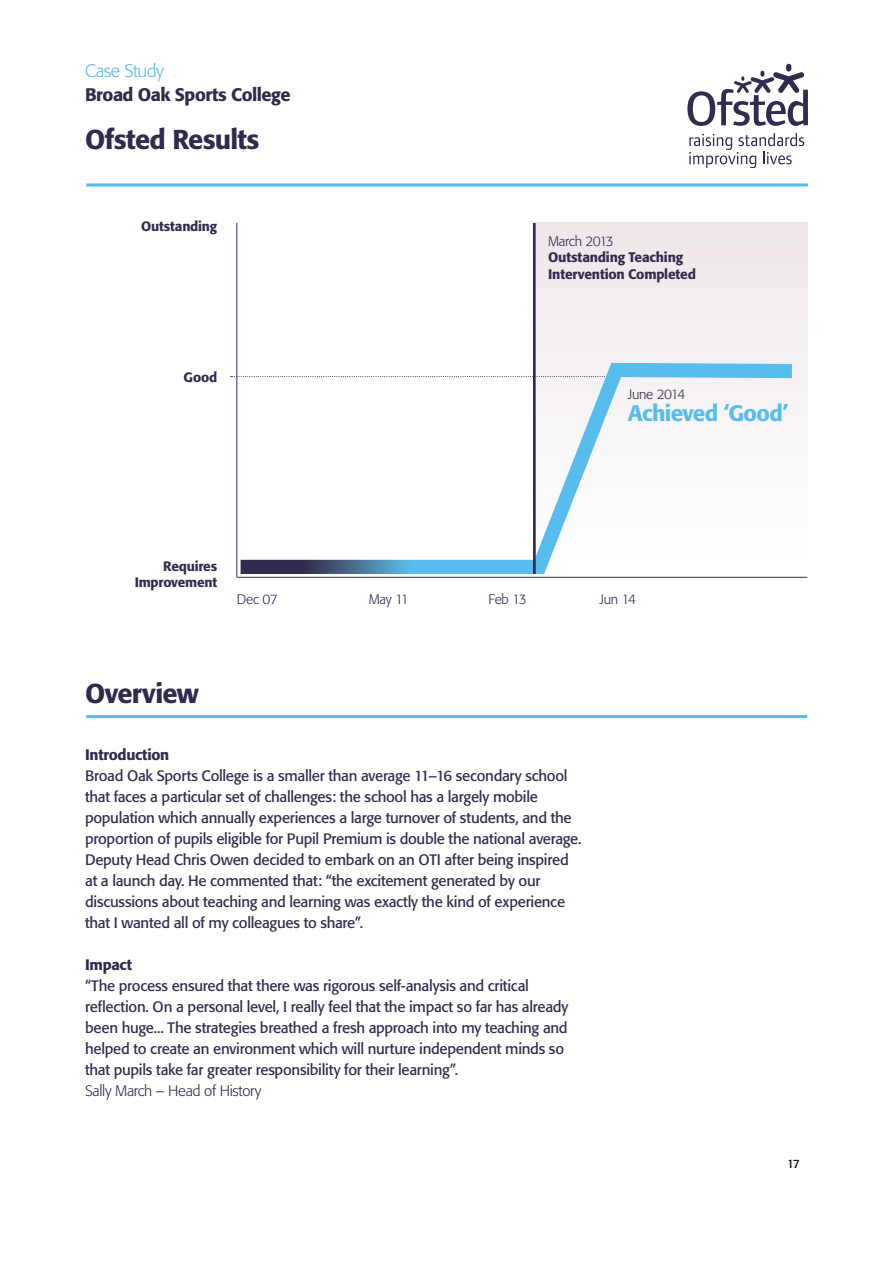
<style>
.page{position:relative;width:893px;height:1263px;background:#fff}
.page>*{position:absolute;margin:0;border:0;box-sizing:border-box;transform-origin:0 0}
.t1{font:500 27px "Formata BQ";letter-spacing:-.025em;color:#302a4c}
.t2{font:500 22.2px "Formata BQ";letter-spacing:-.03em;color:#56bdec}
.t3{font:500 18px "Formata BQ";letter-spacing:-.025em;color:#302a4c}
.t4{font:300 18px "Formata BQ";letter-spacing:-.025em;color:#56bdec}
.t5{font:15px/21px "Formata BQ";letter-spacing:-.02em;color:#322b4d}
.t6{font:300 15px "Formata BQ";letter-spacing:-.025em;color:#322b4d}
.t7{font:500 15px "Formata BQ";letter-spacing:-.02em;color:#322b4d}
.t8{font:500 13.65px/16.6px "Formata BQ";letter-spacing:-.015em;color:#322b4d}
.t9{font:300 13.65px "Formata BQ";letter-spacing:-.02em;color:#322b4d}
.t10{font:500 13.5px/16.2px "Formata BQ";letter-spacing:-.015em;color:#322b4d;text-align:right}
.t11{font:12px "Formata BQ";color:#000}
</style>
<div class="page">
<div style="left:536px;top:223px;width:271px;height:351px;background:#f2ebed"></div>
<hr style="left:236px;top:223px;width:1px;height:355px;background:#322b4d">
<hr style="left:237px;top:577px;width:570px;height:1px;background:#322b4d">
<svg style="left:230px;top:356px;width:576px;height:222px"></svg>
<div style="left:786px;top:64px;width:5px;height:8px;background:#322b4d;border-radius:3px"></div>
<svg style="left:687px;top:71px;width:121px;height:55px"></svg>
<svg style="left:689px;top:133px;width:115px;height:35px"></svg>
<hr style="left:533px;top:223px;width:3px;height:351px;background:#322b4d">
<hr style="left:86px;top:183px;width:722px;height:3px;background:#56bdec">
<hr style="left:86px;top:715px;width:721px;height:3px;background:#56bdec">
<p class="t4" style="left:85px;top:60px;width:80px">Case Study</p>
<p class="t3" style="left:85px;top:84px;width:207px">Broad Oak Sports College</p>
<h1 class="t1" style="left:85px;top:123px;width:176px">Ofsted Results</h1>
<p class="t10" style="left:141px;top:218px;width:78px">Outstanding</p>
<p class="t10" style="left:184px;top:369px;width:35px">Good</p>
<p class="t10" style="left:135px;top:558px;width:84px">Requires<br>Improvement</p>
<p class="t9" style="left:548px;top:233px;width:67px">March 2013</p>
<p class="t8" style="left:548px;top:249px;width:149px">Outstanding Teaching<br>Intervention Completed</p>
<p class="t9" style="left:628px;top:386px;width:59px">June 2014</p>
<h2 class="t2" style="left:628px;top:399px;width:162px">Achieved ‘Good’</h2>
<h1 class="t1" style="left:85px;top:677px;width:115px">Overview</h1>
<p class="t9" style="left:237px;top:591px;width:42px">Dec 07</p>
<p class="t9" style="left:369px;top:591px;width:42px">May 11</p>
<p class="t9" style="left:489px;top:591px;width:40px">Feb 13</p>
<p class="t9" style="left:599px;top:591px;width:38px">Jun 14</p>
<p class="t7" style="left:85px;top:746px;width:86px">Introduction</p>
<p class="t5" style="left:85px;top:765px;width:498px">Broad Oak Sports College is a smaller than average 11–16 secondary school that faces a particular set of challenges: the school has a largely mobile population which annually experiences a large turnover of students, and the proportion of pupils eligible for Pupil Premium is double the national average.<br>Deputy Head Chris Owen decided to embark on an OTI after being inspired at a launch day. He commented that: “the excitement generated by our discussions about teaching and learning was exactly the kind of experience that I wanted all of my colleagues to share”.</p>
<p class="t7" style="left:85px;top:956px;width:49px">Impact</p>
<p class="t5" style="left:85px;top:975px;width:485px">“The process ensured that there was rigorous self-analysis and critical reflection. On a personal level, I really feel that the impact so far has already been huge... The strategies breathed a fresh approach into my teaching and helped to create an environment which will nurture independent minds so that pupils take far greater responsibility for their learning”.</p>
<p class="t6" style="left:85px;top:1082px;width:178px">Sally March – Head of History</p>
<p class="t11" style="left:787px;top:1156px;width:14px">17</p>
</div>
